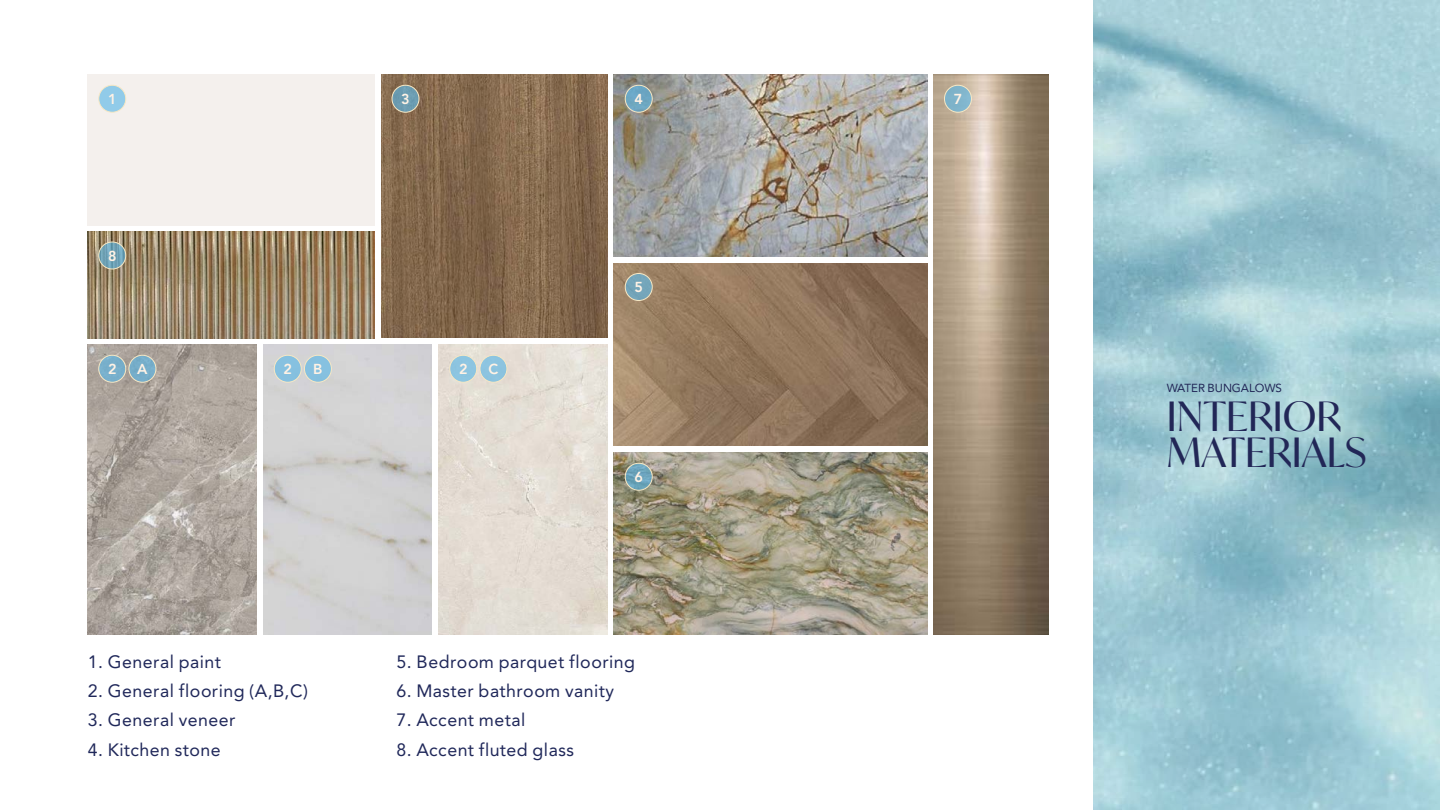
<style>
.page{position:relative;width:1440px;height:810px;background:#fff}
.page>*{position:absolute;margin:0;border:0;box-sizing:border-box;transform-origin:0 0}
.t1{font:40.5px/36px "Ivy Mode";color:#222757}
.t2{font:19.5px "Bahij Janna";letter-spacing:.025em;color:#20285a}
.t3{font:700 15.75px "Bahij Janna";color:#fff2e5}
.t4{font:12.75px "Bahij Janna";letter-spacing:-.005em;color:#222757}
</style>
<div class="page">
<div style="left:88px;top:74px;width:287px;height:152px;background:#f4f0ed"></div>
<img style="left:88px;top:231px;width:287px;height:108px">
<img style="left:263px;top:344px;width:169px;height:290px">
<img style="left:439px;top:344px;width:169px;height:290px">
<img style="left:88px;top:344px;width:168px;height:290px">
<img style="left:381px;top:74px;width:227px;height:264px">
<img style="left:614px;top:452px;width:314px;height:182px">
<img style="left:614px;top:263px;width:314px;height:183px">
<img style="left:614px;top:74px;width:314px;height:182px">
<img style="left:933px;top:74px;width:115px;height:560px">
<svg style="left:99px;top:85px;width:27px;height:27px"></svg>
<div style="left:98px;top:85px;width:28px;height:28px;border:1px solid #f7e8c4;border-radius:50%"></div>
<svg style="left:99px;top:242px;width:27px;height:27px"></svg>
<div style="left:98px;top:242px;width:28px;height:27px;border:1px solid #f7e8c4;border-radius:50%"></div>
<svg style="left:99px;top:355px;width:27px;height:27px"></svg>
<div style="left:98px;top:355px;width:28px;height:28px;border:1px solid #f7e8c4;border-radius:50%"></div>
<svg style="left:129px;top:355px;width:27px;height:27px"></svg>
<div style="left:129px;top:355px;width:27px;height:28px;border:1px solid #f7e8c4;border-radius:50%"></div>
<svg style="left:304px;top:355px;width:27px;height:27px"></svg>
<div style="left:304px;top:355px;width:28px;height:28px;border:1px solid #f7e8c4;border-radius:50%"></div>
<svg style="left:480px;top:355px;width:27px;height:27px"></svg>
<div style="left:480px;top:355px;width:27px;height:28px;border:1px solid #f7e8c4;border-radius:50%"></div>
<svg style="left:274px;top:355px;width:27px;height:27px"></svg>
<div style="left:274px;top:355px;width:28px;height:28px;border:1px solid #f7e8c4;border-radius:50%"></div>
<svg style="left:450px;top:355px;width:27px;height:27px"></svg>
<div style="left:449px;top:355px;width:28px;height:28px;border:1px solid #f7e8c4;border-radius:50%"></div>
<svg style="left:625px;top:274px;width:27px;height:27px"></svg>
<div style="left:625px;top:273px;width:28px;height:28px;border:1px solid #f7e8c4;border-radius:50%"></div>
<svg style="left:625px;top:463px;width:27px;height:27px"></svg>
<div style="left:625px;top:463px;width:28px;height:28px;border:1px solid #f7e8c4;border-radius:50%"></div>
<svg style="left:392px;top:85px;width:27px;height:27px"></svg>
<div style="left:392px;top:85px;width:27px;height:28px;border:1px solid #f7e8c4;border-radius:50%"></div>
<svg style="left:625px;top:85px;width:27px;height:27px"></svg>
<div style="left:625px;top:85px;width:28px;height:28px;border:1px solid #f7e8c4;border-radius:50%"></div>
<svg style="left:944px;top:85px;width:27px;height:27px"></svg>
<div style="left:944px;top:85px;width:28px;height:28px;border:1px solid #f7e8c4;border-radius:50%"></div>
<img style="left:1094px;top:0;width:346px;height:810px">
<p class="t3" style="left:108px;top:89px;width:10px">1</p>
<p class="t3" style="left:401px;top:89px;width:10px">3</p>
<p class="t3" style="left:635px;top:89px;width:10px">4</p>
<p class="t3" style="left:954px;top:89px;width:10px">7</p>
<p class="t3" style="left:108px;top:246px;width:10px">8</p>
<p class="t3" style="left:635px;top:278px;width:10px">5</p>
<p class="t3" style="left:108px;top:359px;width:10px">2</p>
<p class="t3" style="left:137px;top:359px;width:12px">A</p>
<p class="t3" style="left:284px;top:359px;width:10px">2</p>
<p class="t3" style="left:313px;top:359px;width:11px">B</p>
<p class="t3" style="left:459px;top:359px;width:10px">2</p>
<p class="t3" style="left:489px;top:359px;width:11px">C</p>
<p class="t4" style="left:1167px;top:380px;width:116px">WATER BUNGALOWS</p>
<h1 class="t1" style="left:1167px;top:397px;width:201px">INTERIOR<br>MATERIALS</h1>
<p class="t3" style="left:635px;top:467px;width:10px">6</p>
<p class="t2" style="left:88px;top:650px;width:135px">1. General paint</p>
<p class="t2" style="left:88px;top:679px;width:222px">2. General flooring A( C,B, (</p>
<p class="t2" style="left:88px;top:708px;width:149px">3. General veneer</p>
<p class="t2" style="left:88px;top:737px;width:134px">4. Kitchen stone</p>
<p class="t2" style="left:397px;top:650px;width:240px">5. Bedroom parquet flooring</p>
<p class="t2" style="left:397px;top:679px;width:219px">6. Master bathroom vanity</p>
<p class="t2" style="left:397px;top:708px;width:131px">7. Accent metal</p>
<p class="t2" style="left:397px;top:737px;width:179px">8. Accent fluted glass</p>
</div>
